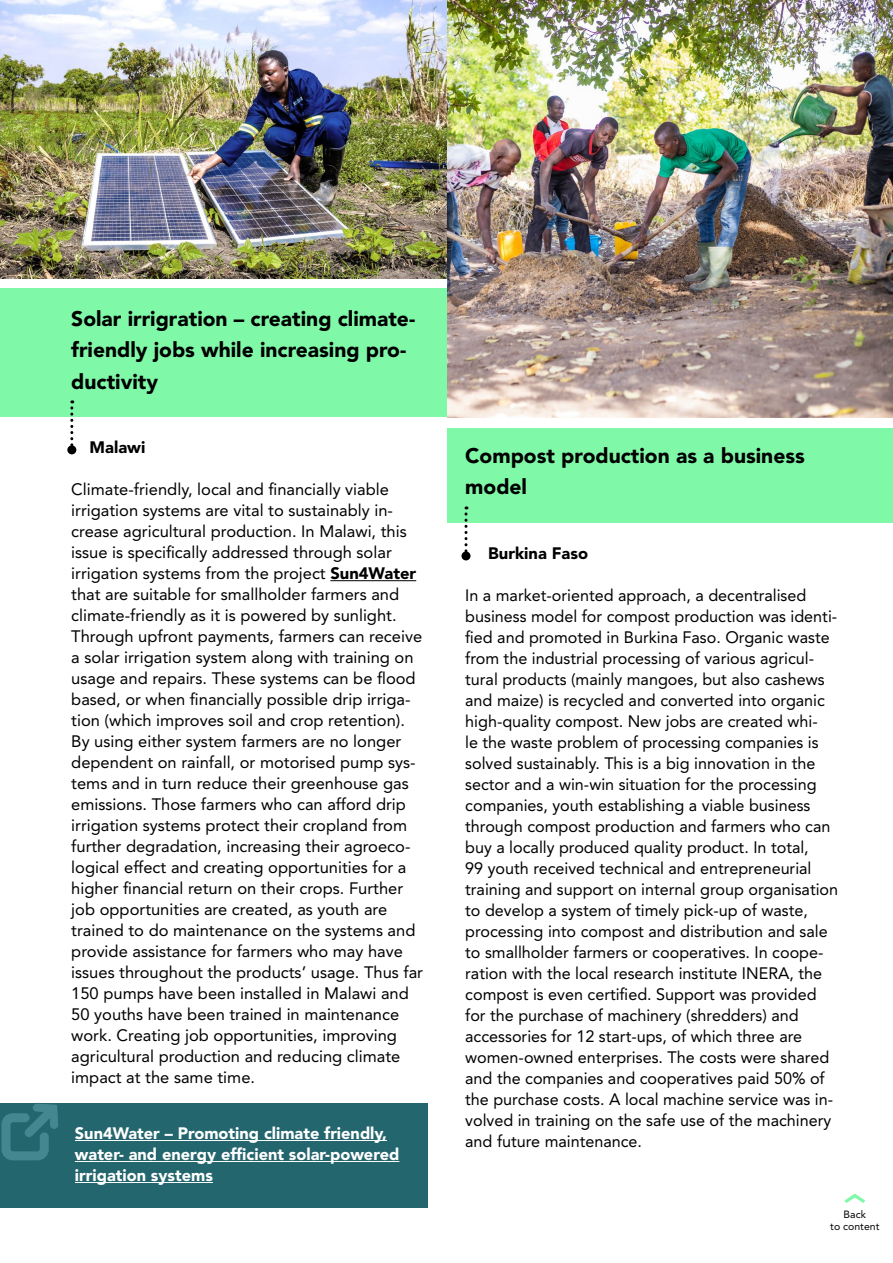
<style>
.page{position:relative;width:893px;height:1263px;background:#fff}
.page>*{position:absolute;margin:0;border:0;box-sizing:border-box;transform-origin:0 0}
.Subline{font:900 21px/31.5px "Avenir LT Std";color:#000}
.Copy11{font:16.5px/21px "Avenir LT Std";color:#000}
.t1{font:900 16.5px/21px "Avenir LT Std";color:#fff}
.Copy11-2{font:900 16.5px "Avenir LT Std";color:#000}
.t2{font:10.5px/12px "Avenir LT Std";color:#000;text-align:center}
.s1{font-weight:900}
</style>
<div class="page">
<div style="left:0;top:288px;width:447px;height:129px;background:#7ff8a7"></div>
<hr style="left:330px;top:580px;width:86px;height:1px;background:#000">
<svg style="left:70px;top:400px;width:3px;height:45px"></svg>
<div style="left:67px;top:445px;width:9px;height:9px;background:#000;border-radius:50%"></div>
<img style="left:0;top:0;width:447px;height:278px">
<div style="left:447px;top:428px;width:445px;height:95px;background:#7ff8a7"></div>
<img style="left:447px;top:0;width:445px;height:418px">
<svg style="left:464px;top:506px;width:3px;height:45px"></svg>
<div style="left:461px;top:551px;width:9px;height:9px;background:#000;border-radius:50%"></div>
<svg style="left:844px;top:1194px;width:21px;height:9px"></svg>
<div style="left:0;top:1103px;width:428px;height:105px;background:#24666e"></div>
<hr style="left:75px;top:1140px;width:312px;height:1px;background:#fff">
<hr style="left:75px;top:1161px;width:324px;height:1px;background:#fff">
<hr style="left:75px;top:1182px;width:138px;height:1px;background:#fff">
<svg style="left:1px;top:1102px;width:57px;height:59px"></svg>
<p class="Subline" style="left:71px;top:302px;width:345px">Solar irrigration – creating climate&shy;friendly jobs while increasing pro&shy;ductivity</p>
<p class="Copy11-2" style="left:90px;top:437px;width:57px">Malawi</p>
<p class="Copy11" style="left:71px;top:479px;width:353px">Climate-friendly, local and financially viable irrigation systems are vital to sustainably in&shy;crease agricultural production. In Malawi, this issue is specifically addressed through solar irrigation systems from the project <span class="s1">Sun4Water </span>that are suitable for smallholder farmers and climate-friendly as it is powered by sunlight.<br>Through upfront payments, farmers can receive a solar irrigation system along with training on usage and repairs. These systems can be flood based, or when financially possible drip irriga&shy;tion (which improves soil and crop retention).<br>By using either system farmers are no longer dependent on rainfall, or motorised pump sys&shy;tems and in turn reduce their greenhouse gas emissions. Those farmers who can afford drip irrigation systems protect their cropland from further degradation, increasing their agroeco&shy;logical effect and creating opportunities for a higher financial return on their crops. Further job opportunities are created, as youth are trained to do maintenance on the systems and provide assistance for farmers who may have issues throughout the products’ usage. Thus far 150 pumps have been installed in Malawi and 50 youths have been trained in maintenance work. Creating job opportunities, improving agricultural production and reducing climate impact at the same time.</p>
<p class="t1" style="left:75px;top:1123px;width:326px">Sun4Water – Promoting climate friendly, water- and energy efficient solar-powered irrigation systems</p>
<p class="Subline" style="left:465px;top:440px;width:341px">Compost production as a business model</p>
<p class="Copy11-2" style="left:488px;top:543px;width:101px">Burkina Faso</p>
<p class="Copy11" style="left:465px;top:585px;width:374px">In a market-oriented approach, a decentralised business model for compost production was identi&shy;fied and promoted in Burkina Faso. Organic waste from the industrial processing of various agricul&shy;tural products (mainly mangoes, but also cashews and maize) is recycled and converted into organic high-quality compost. New jobs are created whi-<br>le the waste problem of processing companies is solved sustainably. This is a big innovation in the sector and a win-win situation for the processing companies, youth establishing a viable business through compost production and farmers who can buy a locally produced quality product. In total,<br>99 youth received technical and entrepreneurial training and support on internal group organisation to develop a system of timely pick-up of waste, processing into compost and distribution and sale to smallholder farmers or cooperatives. In coope&shy;ration with the local research institute INERA, the compost is even certified. Support was provided for the purchase of machinery (shredders) and accessories for 12 start-ups, of which three are women-owned enterprises. The costs were shared and the companies and cooperatives paid 50% of the purchase costs. A local machine service was in&shy;volved in training on the safe use of the machinery and future maintenance.</p>
<p class="t2" style="left:830px;top:1208px;width:51px">Back<br>to content</p>
</div>
